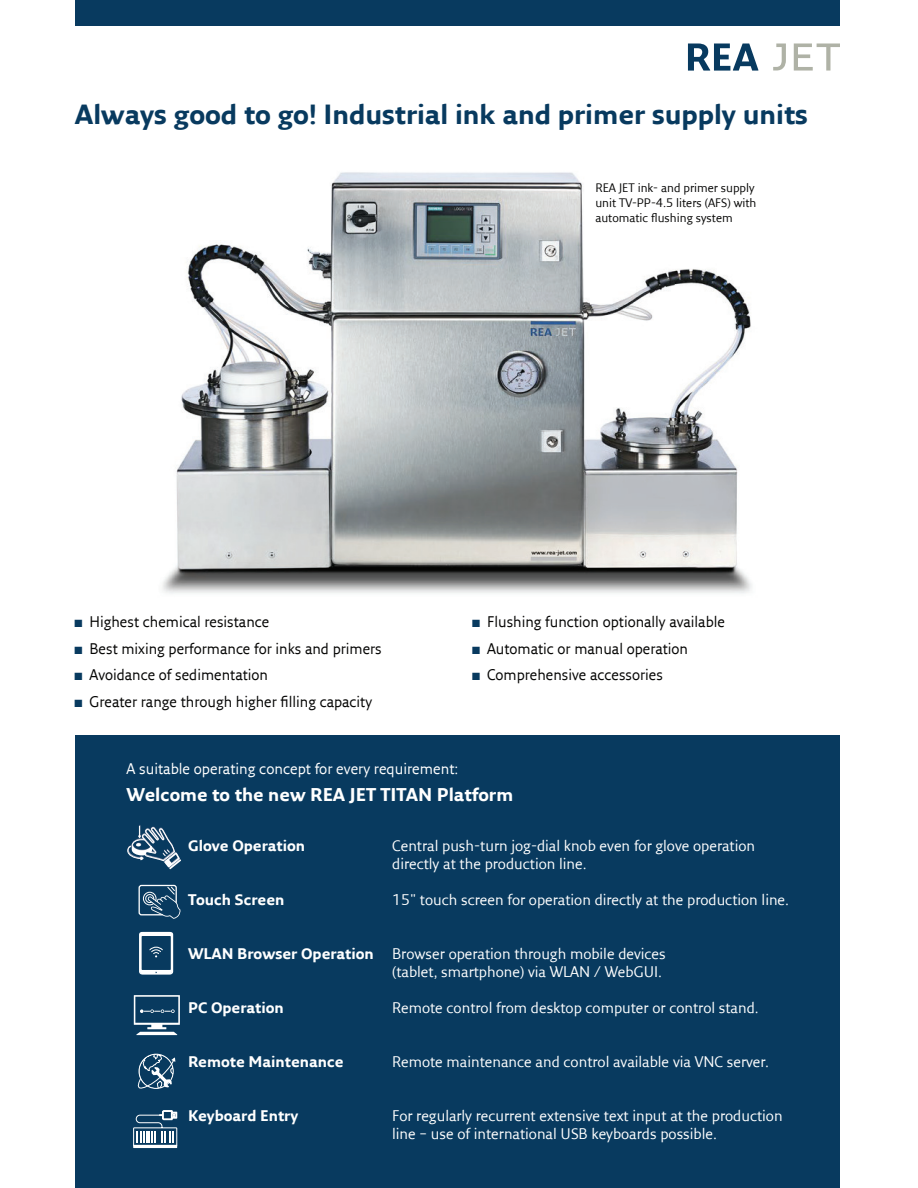
<style>
.page{position:relative;width:918px;height:1188px;background:#fff}
.page>*{position:absolute;margin:0;border:0;box-sizing:border-box;transform-origin:0 0}
.t1{font:700 27px "Fresco Sans";color:#083a5f}
.t2{font:700 18px "Fresco Sans";color:#fff}
.t3{font:15px/18px "Fresco Sans LF";color:#fff}
.t4{font:15px "Fresco Sans";color:#050504}
.t5{font:700 15px "Fresco Sans";color:#fff}
.t6{font:15px "Fresco Sans";color:#fff}
.t7{font:12px/15px "Fresco Sans LF";color:#050504}
.s1{color:#083a5f}
.s2{font-family:"Fresco Sans";font-weight:700}
</style>
<div class="page">
<div style="left:75px;top:0;width:765px;height:26px;background:#083a5f"></div>
<svg style="left:688px;top:44px;width:70px;height:27px"></svg>
<svg style="left:773px;top:44px;width:13px;height:26px"></svg>
<svg style="left:794px;top:44px;width:46px;height:27px"></svg>
<img style="left:162px;top:172px;width:590px;height:422px">
<div style="left:75px;top:735px;width:765px;height:453px;background:#083a5f"></div>
<svg style="left:137px;top:1054px;width:38px;height:35px"></svg>
<hr style="left:133px;top:1145px;width:44px;height:3px;background:#fff">
<svg style="left:133px;top:1111px;width:45px;height:36px"></svg>
<svg style="left:128px;top:825px;width:53px;height:44px"></svg>
<svg style="left:138px;top:884px;width:43px;height:35px"></svg>
<svg style="left:139px;top:932px;width:34px;height:43px"></svg>
<svg style="left:134px;top:995px;width:46px;height:40px"></svg>
<h1 class="t1" style="left:75px;top:98px;width:734px">Always good to go! Industrial ink and primer supply units</h1>
<p class="t7" style="left:595px;top:180px;width:163px">REA JET ink- and primer supply unit TV-PP-4.5 liters (AFS) with automatic flushing system</p>
<p class="t4" style="left:75px;top:613px;width:196px"><span class="s1">■</span> Highest chemical resistance</p>
<p class="t4" style="left:75px;top:639px;width:309px"><span class="s1">■</span> Best mixing performance for inks and primers</p>
<p class="t4" style="left:75px;top:666px;width:195px"><span class="s1">■</span> Avoidance of sedimentation</p>
<p class="t4" style="left:75px;top:692px;width:299px"><span class="s1">■</span> Greater range through higher filling capacity</p>
<p class="t4" style="left:472px;top:613px;width:254px"><span class="s1">■</span> Flushing function optionally available</p>
<p class="t4" style="left:472px;top:639px;width:217px"><span class="s1">■</span> Automatic or manual operation</p>
<p class="t4" style="left:472px;top:666px;width:192px"><span class="s1">■</span> Comprehensive accessories</p>
<p class="t6" style="left:126px;top:759px;width:333px">A suitable operating concept for every requirement:</p>
<p class="t2" style="left:126px;top:783px;width:388px">Welcome to the new REA JET TITAN Platform</p>
<p class="t5" style="left:188px;top:836px;width:118px">Glove Operation</p>
<p class="t3" style="left:392px;top:836px;width:364px">Central push-turn jog-dial knob even for glove operation directly at the production line.</p>
<p class="t5" style="left:188px;top:890px;width:98px">Touch Screen</p>
<p class="t3" style="left:392px;top:890px;width:398px">15" touch screen for operation directly at the production line.</p>
<p class="t3" style="left:188px;top:944px;width:479px;text-align:right"><span class="s2">WLAN Browser Operation</span> Browser operation through mobile devices (tablet, smartphone) via WLAN / WebGUI.</p>
<p class="t5" style="left:188px;top:998px;width:97px">PC Operation</p>
<p class="t3" style="left:392px;top:998px;width:368px">Remote control from desktop computer or control stand.</p>
<p class="t5" style="left:188px;top:1052px;width:157px">Remote Maintenance</p>
<p class="t3" style="left:392px;top:1052px;width:378px">Remote maintenance and control available via VNC server.</p>
<p class="t5" style="left:188px;top:1106px;width:112px">Keyboard Entry</p>
<p class="t3" style="left:392px;top:1106px;width:392px">For regularly recurrent extensive text input at the production line – use of international USB keyboards possible.</p>
</div>
